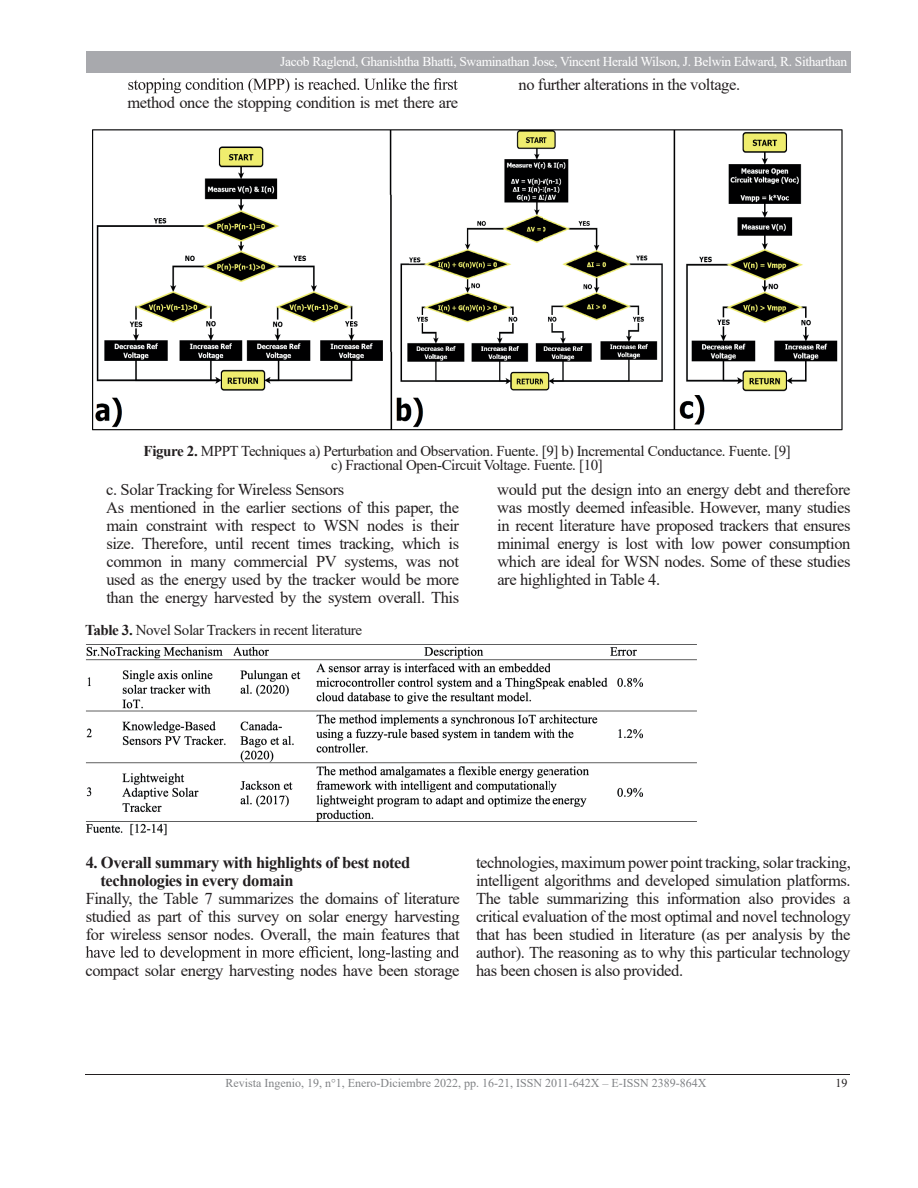
<style>
.page{position:relative;width:918px;height:1188px;background:#fff}
.page>*{position:absolute;margin:0;border:0;box-sizing:border-box;transform-origin:0 0}
.t1{font:16.5px/18px "Times New Roman";letter-spacing:-.025em;color:#231f20;text-align:justify}
.t2{font:700 16.5px/18px "Times New Roman";letter-spacing:-.025em;color:#231f20}
.t3{font:15px/13.5px "Times New Roman";letter-spacing:-.025em;color:#231f20;text-align:center}
.t4{font:13.5px "Times New Roman";letter-spacing:-.025em;color:#fff}
.t5{font:12px "Times New Roman";color:#808285}
.t6{font:12px "Times New Roman";color:#231f20}
.s1{font-weight:700}
</style>
<div class="page">
<hr style="left:85px;top:1074px;width:765px;height:1px;background:#231f20">
<img style="left:86px;top:644px;width:611px;height:192px">
<svg style="left:128px;top:78px;width:330px;height:15px"></svg>
<img style="left:92px;top:129px;width:751px;height:302px">
<svg style="left:86px;top:946px;width:373px;height:15px"></svg>
<div style="left:86px;top:51px;width:765px;height:21px;background:#a8a9ad"></div>
<p class="t4" style="left:280px;top:52px;width:569px">Jacob Raglend, Ghanishtha Bhatti, Swaminathan Jose, Vincent Herald Wilson, J. Belwin Edward, R. Sitharthan</p>
<p class="t1" style="left:128px;top:93px;width:332px">method once the stopping condition is met there are</p>
<p class="t1" style="left:519px;top:75px;width:223px">no further alterations in the voltage.</p>
<p class="t3" style="left:144px;top:444px;width:649px"><span class="s1">Figure 2.</span> MPPT Techniques a) Perturbation and Observation. Fuente. [9] b) Incremental Conductance. Fuente. [9] c) Fractional Open-Circuit Voltage. Fuente. [10]</p>
<p class="t1" style="left:106px;top:480px;width:354px;text-align:left">c. Solar Tracking for Wireless Sensors<br>As mentioned in the earlier sections of this paper, the main constraint with respect to WSN nodes is their size. Therefore, until recent times tracking, which is common in many commercial PV systems, was not used as the energy used by the tracker would be more than the energy harvested by the system overall. This</p>
<p class="t3" style="left:85px;top:623px;width:279px"><span class="s1">Table 3.</span> Novel Solar Trackers in recent literature</p>
<p class="t1" style="left:497px;top:480px;width:355px">would put the design into an energy debt and therefore was mostly deemed infeasible. However, many studies in recent literature have proposed trackers that ensures minimal energy is lost with low power consumption which are ideal for WSN nodes. Some of these studies are highlighted in Table 4.</p>
<p class="t2" style="left:101px;top:853px;width:311px;text-indent:-15px">4. Overall summary with highlights of best noted technologies in every domain</p>
<p class="t1" style="left:86px;top:888px;width:376px">Finally, the Table 7 summarizes the domains of literature studied as part of this survey on solar energy harvesting for wireless sensor nodes. Overall, the main features that</p>
<p class="t1" style="left:85px;top:960px;width:376px">compact solar energy harvesting nodes have been storage</p>
<p class="t1" style="left:476px;top:853px;width:376px">technologies, maximum power point tracking, solar tracking, intelligent algorithms and developed simulation platforms.<br>The table summarizing this information also provides a critical evaluation of the most optimal and novel technology that has been studied in literature (as per analysis by the author). The reasoning as to why this particular technology has been chosen is also provided.</p>
<p class="t5" style="left:225px;top:1074px;width:482px">Revista Ingenio, 19, n°1, Enero-Diciembre 2022, pp. 16-21, ISSN 2011-642X – E-ISSN 2389-864X</p>
<p class="t6" style="left:835px;top:1074px;width:13px">19</p>
</div>
